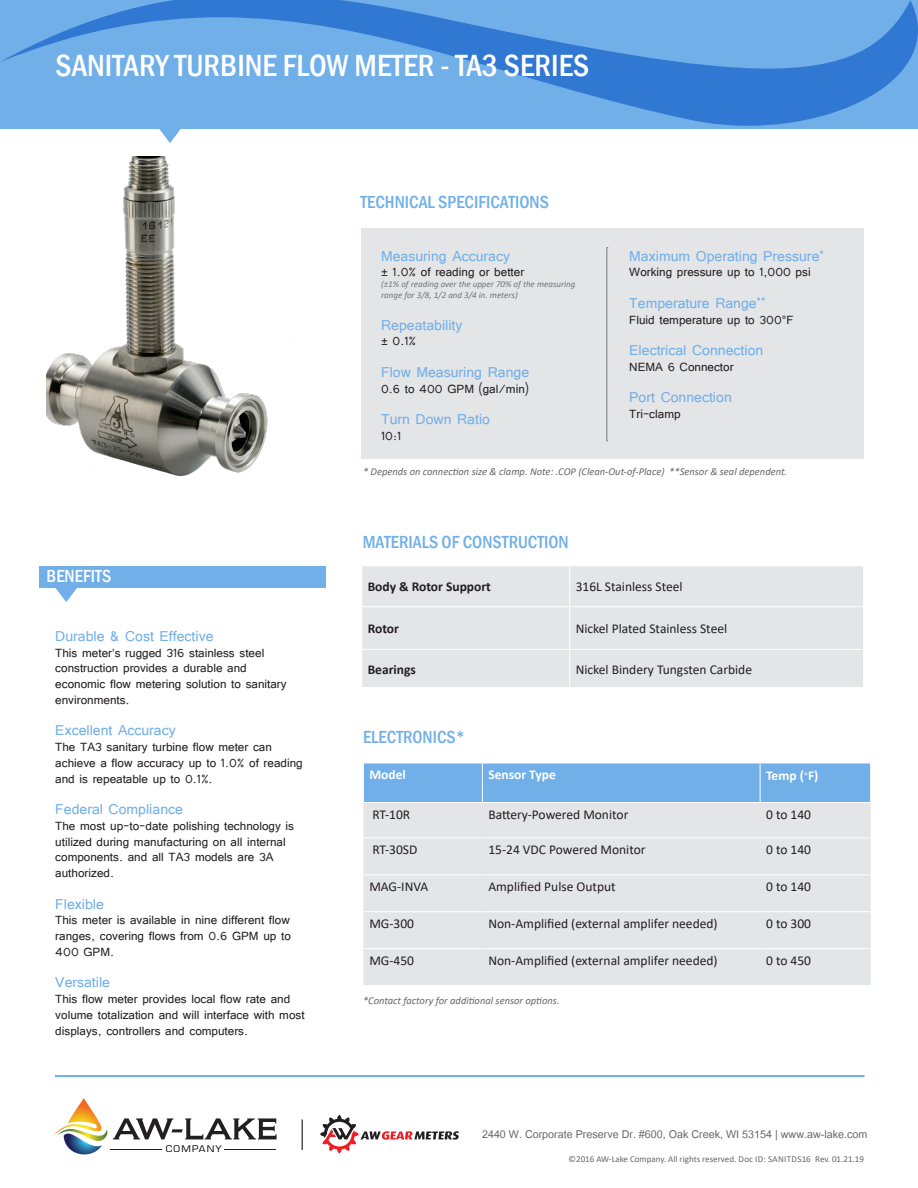
<style>
.page{position:relative;width:918px;height:1188px;background:#fff}
.page>*{position:absolute;margin:0;border:0;box-sizing:border-box;transform-origin:0 0}
.t1{font:500 condensed 31.5px "Franklin Gothic";color:#fff}
.t2{font:18px "Tunga";color:#70afe8}
.t3{font:500 condensed 18px "Franklin Gothic";color:#70afe8}
.t4{font:500 condensed 18px "Franklin Gothic";color:#fff}
.t5{font:15px/15.8px "Tunga";color:#231f20}
.t6{font:15px "Utsaah";color:#67676a}
.t7{font:13.5px "Calibri";color:#231f20}
.t8{font:700 13.5px "Calibri";color:#231f20}
.t9{font:700 13.5px "Calibri";color:#fff}
.t10{font:italic 10.5px "Calibri";color:#67676a}
.t11{font:italic 9px/10.8px "Calibri";color:#72757a}
.t12{font:9px "Calibri";color:#67676a}
.t13{font:8.85px "Eurostile";letter-spacing:.12em;color:#040503;scale:1.1 1}
.s1{font-family:"Tunga";font-weight:400}
</style>
<div class="page">
<svg style="left:53px;top:1098px;width:224px;height:57px"></svg>
<hr style="left:110px;top:1149px;width:52px;height:1px;background:#211e1e">
<hr style="left:224px;top:1149px;width:52px;height:1px;background:#211e1e">
<hr style="left:55px;top:1075px;width:809px;height:2px;background:#70afe8">
<svg style="left:0;top:0;width:918px;height:129px;background:#5ea0e2"></svg>
<img style="left:47px;top:156px;width:247px;height:320px">
<div style="left:362px;top:228px;width:502px;height:231px;background:#e4e5e7"></div>
<div style="left:39px;top:566px;width:287px;height:22px;background:#70afe8"></div>
<svg style="left:55px;top:588px;width:22px;height:14px"></svg>
<div style="left:362px;top:567px;width:501px;height:120px;background:#e4e5e7"></div>
<hr style="left:361px;top:606px;width:209px;height:1px;background:#fff">
<hr style="left:570px;top:606px;width:294px;height:1px;background:#fff">
<hr style="left:569px;top:566px;width:1px;height:40px;background:#fff">
<hr style="left:569px;top:607px;width:1px;height:42px;background:#fff">
<hr style="left:361px;top:649px;width:209px;height:1px;background:#fff">
<hr style="left:570px;top:649px;width:294px;height:1px;background:#fff">
<hr style="left:569px;top:650px;width:1px;height:37px;background:#fff">
<svg style="left:607px;top:247px;width:1px;height:195px"></svg>
<svg style="left:158px;top:128px;width:24px;height:15px"></svg>
<div style="left:364px;top:764px;width:506px;height:38px;background:#70afe8"></div>
<div style="left:363px;top:803px;width:508px;height:182px;background:#e4e5e7"></div>
<hr style="left:482px;top:763px;width:1px;height:39px;background:#fff">
<hr style="left:760px;top:763px;width:1px;height:39px;background:#fff">
<hr style="left:363px;top:838px;width:119px;height:1px;background:#fff">
<hr style="left:482px;top:838px;width:278px;height:1px;background:#fff">
<hr style="left:760px;top:838px;width:111px;height:1px;background:#fff">
<hr style="left:363px;top:874px;width:119px;height:1px;background:#fff">
<hr style="left:482px;top:874px;width:278px;height:1px;background:#fff">
<hr style="left:760px;top:874px;width:111px;height:1px;background:#fff">
<hr style="left:363px;top:911px;width:119px;height:1px;background:#fff">
<hr style="left:482px;top:911px;width:278px;height:1px;background:#fff">
<hr style="left:760px;top:911px;width:111px;height:1px;background:#fff">
<hr style="left:363px;top:948px;width:119px;height:1px;background:#fff">
<hr style="left:482px;top:948px;width:278px;height:1px;background:#fff">
<hr style="left:760px;top:948px;width:111px;height:1px;background:#fff">
<hr style="left:302px;top:1119px;width:1px;height:31px;background:#4a4f55">
<svg style="left:320px;top:1115px;width:139px;height:38px"></svg>
<h1 class="t1" style="left:56px;top:45px;width:535px">SANITARY TURBINE FLOW METER - TA3 SERIES</h1>
<p class="t3" style="left:360px;top:190px;width:190px">TECHNICAL SPECIFICATIONS</p>
<p class="t2" style="left:381px;top:244px;width:131px">Measuring Accuracy</p>
<p class="t5" style="left:381px;top:263px;width:145px">± 1.0% of reading or better</p>
<p class="t11" style="left:381px;top:278px;width:196px">(±1% of reading over the upper 70% of the measuring range for 3/8, 1/2 and 3/4 in. meters)</p>
<p class="t2" style="left:381px;top:313px;width:83px">Repeatability</p>
<p class="t5" style="left:381px;top:332px;width:37px">± 0.1%</p>
<p class="t2" style="left:381px;top:360px;width:150px">Flow Measuring Range</p>
<p class="t5" style="left:381px;top:379px;width:149px">0.6 to 400 GPM (gal/min)</p>
<p class="t2" style="left:381px;top:407px;width:110px">Turn Down Ratio</p>
<p class="t5" style="left:381px;top:427px;width:22px">10:1</p>
<p class="t2" style="left:629px;top:244px;width:196px">Maximum Operating Pressure<sup>*</sup></p>
<p class="t5" style="left:629px;top:263px;width:183px">Working pressure up to 1,000 psi</p>
<p class="t2" style="left:629px;top:291px;width:138px">Temperature Range<sup>**</sup></p>
<p class="t5" style="left:629px;top:310px;width:166px">Fluid temperature up to 300°F</p>
<p class="t2" style="left:629px;top:338px;width:135px">Electrical Connection</p>
<p class="t5" style="left:629px;top:358px;width:106px">NEMA 6 Connector</p>
<p class="t2" style="left:629px;top:386px;width:104px">Port Connection</p>
<p class="t5" style="left:629px;top:405px;width:53px">Tri-clamp</p>
<p class="t4" style="left:47px;top:565px;width:66px">BENEFITS</p>
<p class="t2" style="left:55px;top:624px;width:160px">Durable &amp; Cost Effective</p>
<p class="t5" style="left:55px;top:644px;width:233px">This meter’s rugged 316 stainless steel construction provides a durable and economic flow metering solution to sanitary environments.</p>
<p class="t2" style="left:55px;top:719px;width:122px">Excellent Accuracy</p>
<p class="t5" style="left:55px;top:738px;width:249px">The TA3 sanitary turbine flow meter can achieve a flow accuracy up to 1.0% of reading and is repeatable up to 0.1%.</p>
<p class="t2" style="left:55px;top:797px;width:129px">Federal Compliance</p>
<p class="t5" style="left:55px;top:817px;width:240px">The most up-to-date polishing technology is utilized during manufacturing on all internal components. and all TA3 models are 3A authorized.</p>
<p class="t2" style="left:55px;top:892px;width:50px">Flexible</p>
<p class="t5" style="left:55px;top:911px;width:237px;text-align:justify">This meter is available in nine different flow ranges, covering flows from 0.6 GPM up to 400 GPM.</p>
<p class="t2" style="left:55px;top:971px;width:56px">Versatile</p>
<p class="t5" style="left:55px;top:990px;width:251px">This flow meter provides local flow rate and volume totalization and will interface with most displays, controllers and computers.</p>
<p class="t13" style="left:166px;top:1144px;width:52px">COMPANY</p>
<p class="t10" style="left:363px;top:464px;width:426px">* Depends on connection size &amp; clamp. Note: .COP (Clean-Out-of-Place) **Sensor &amp; seal dependent.</p>
<p class="t3" style="left:363px;top:530px;width:208px">MATERIALS OF CONSTRUCTION</p>
<p class="t8" style="left:368px;top:577px;width:125px">Body &amp; Rotor Support</p>
<p class="t7" style="left:576px;top:578px;width:109px">316L Stainless Steel</p>
<p class="t8" style="left:368px;top:619px;width:33px">Rotor</p>
<p class="t7" style="left:576px;top:619px;width:153px">Nickel Plated Stainless Steel</p>
<p class="t8" style="left:368px;top:659px;width:50px">Bearings</p>
<p class="t7" style="left:576px;top:660px;width:178px">Nickel Bindery Tungsten Carbide</p>
<p class="t3" style="left:363px;top:725px;width:103px">ELECTRONICS*</p>
<p class="t9" style="left:369px;top:765px;width:38px">Model</p>
<p class="t9" style="left:488px;top:765px;width:69px">Sensor Type</p>
<p class="t9" style="left:766px;top:766px;width:54px">Temp (<span class="s1">°</span>F)</p>
<p class="t7" style="left:372px;top:805px;width:39px">RT-10R</p>
<p class="t7" style="left:488px;top:805px;width:142px">Battery-Powered Monitor</p>
<p class="t7" style="left:766px;top:805px;width:46px">0 to 140</p>
<p class="t7" style="left:372px;top:840px;width:47px">RT-30SD</p>
<p class="t7" style="left:488px;top:840px;width:159px">15-24 VDC Powered Monitor</p>
<p class="t7" style="left:766px;top:840px;width:46px">0 to 140</p>
<p class="t7" style="left:369px;top:877px;width:60px">MAG-INVA</p>
<p class="t7" style="left:488px;top:877px;width:129px">Amplified Pulse Output</p>
<p class="t7" style="left:766px;top:877px;width:46px">0 to 140</p>
<p class="t7" style="left:369px;top:914px;width:46px">MG-300</p>
<p class="t7" style="left:488px;top:914px;width:231px">Non-Amplified (external amplifer needed)</p>
<p class="t7" style="left:766px;top:914px;width:46px">0 to 300</p>
<p class="t7" style="left:369px;top:951px;width:46px">MG-450</p>
<p class="t7" style="left:488px;top:951px;width:231px">Non-Amplified (external amplifer needed)</p>
<p class="t7" style="left:766px;top:951px;width:46px">0 to 450</p>
<p class="t10" style="left:363px;top:993px;width:198px">*Contact factory for additional sensor options.</p>
<p class="t6" style="left:482px;top:1127px;width:387px">2440 W. Corporate Preserve Dr. #600, Oak Creek, WI 53154 | www.aw-lake.com</p>
<p class="t12" style="left:569px;top:1153px;width:297px">©2016 AW-Lake Company. All rights reserved. Doc ID: SANITDS16 Rev. 01.21.19</p>
</div>
